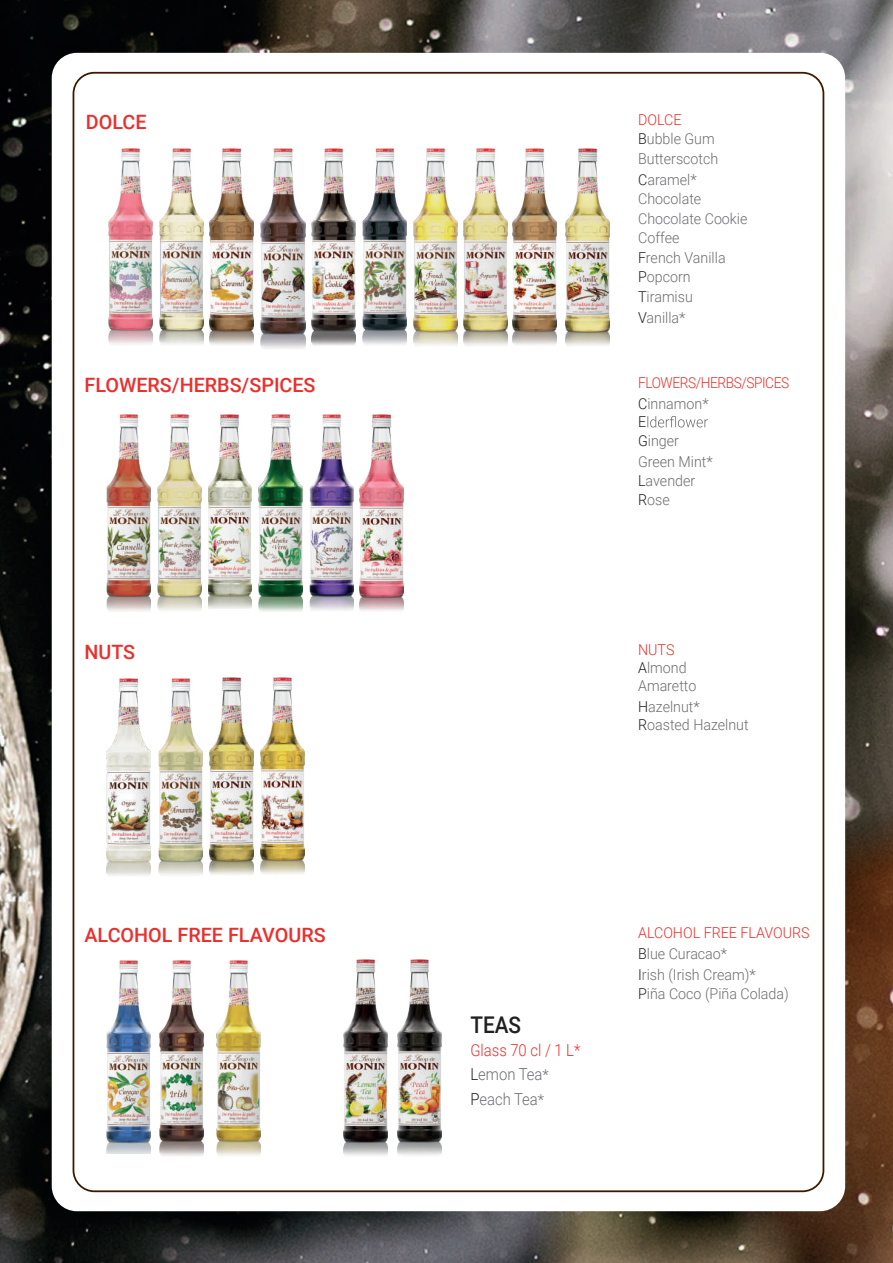
<style>
.page{position:relative;width:893px;height:1263px;background:#fff}
.page>*{position:absolute;margin:0;border:0;box-sizing:border-box;transform-origin:0 0}
.t1{font:500 23.1px "Roboto";color:#231f20;scale:.9 1}
.t2{font:500 19.8px "Roboto";color:#ea2f2c}
.t3{font:300 16.5px/24.8px "Roboto";color:#6c6d70;scale:.9 1}
.t4{font:300 15px/19.5px "Roboto";color:#6c6d70;scale:.95 1}
.t5{font:300 15px/21px "Roboto";letter-spacing:-.03em;color:#eb2e2a;scale:.91 1}
.s1{color:#eb2e2a}
.s2{color:#231f20}
.s3{color:#6c6d70}
.s4{font-size:15px}
</style>
<div class="page">
<img style="left:0;top:0;width:893px;height:1263px">
<div style="left:52px;top:53px;width:793px;height:1158px;background:#fff;border-radius:25px"></div>
<img style="left:398px;top:959px;width:43px;height:196px">
<img style="left:343px;top:959px;width:44px;height:197px">
<img style="left:157px;top:414px;width:44px;height:197px">
<img style="left:309px;top:415px;width:44px;height:196px">
<img style="left:259px;top:414px;width:43px;height:198px">
<img style="left:208px;top:414px;width:44px;height:194px">
<img style="left:107px;top:414px;width:44px;height:197px">
<img style="left:360px;top:414px;width:44px;height:197px">
<img style="left:158px;top:678px;width:44px;height:197px">
<img style="left:107px;top:678px;width:44px;height:198px">
<img style="left:261px;top:678px;width:44px;height:196px">
<img style="left:209px;top:678px;width:44px;height:197px">
<img style="left:311px;top:148px;width:45px;height:198px">
<img style="left:210px;top:148px;width:44px;height:197px">
<img style="left:362px;top:148px;width:44px;height:197px">
<img style="left:108px;top:148px;width:44px;height:196px">
<img style="left:159px;top:148px;width:44px;height:197px">
<img style="left:260px;top:148px;width:45px;height:201px">
<img style="left:413px;top:148px;width:44px;height:198px">
<img style="left:463px;top:148px;width:45px;height:198px">
<img style="left:512px;top:148px;width:44px;height:197px">
<img style="left:565px;top:148px;width:44px;height:198px">
<img style="left:107px;top:960px;width:43px;height:194px">
<img style="left:216px;top:960px;width:44px;height:196px">
<img style="left:160px;top:960px;width:44px;height:196px">
<svg style="left:647px;top:416px;width:61px;height:11px"></svg>
<h2 class="t2" style="left:86px;top:108px;width:62px">DOLCE</h2>
<p class="t4" style="left:638px;top:109px;width:86px"><span class="s1">DOLCE<br></span><span class="s2">B</span>ubble Gum<br>Butterscotch</p>
<p class="t4" style="left:638px;top:169px;width:117px"><span class="s2">C</span>aramel*<br>Chocolate<br>Chocolate Cookie<br>Coffee<br><span class="s2">F</span>rench Vanilla<br><span class="s2">P</span>opcorn<br><span class="s2">T</span>iramisu</p>
<p class="t4" style="left:638px;top:307px;width:52px"><span class="s2">V</span>anilla*</p>
<h2 class="t2" style="left:84px;top:371px;width:233px">FLOWERS/HERBS/SPICES</h2>
<p class="t5" style="left:638px;top:371px;width:167px">FLOWERS/HERBS/SPICES<br><span class="s2">C</span><span class="s3">innamon*</span></p>
<p class="t4" style="left:638px;top:412px;width:44px;line-height:18.8px"><span class="s2">E<br>G</span>inger</p>
<p class="t4" style="left:638px;top:452px;width:80px;line-height:18.8px">Green Mint*<br><span class="s2">L</span>avender<br><span class="s2">R</span>ose</p>
<h2 class="t2" style="left:84px;top:638px;width:52px">NUTS</h2>
<p class="t4" style="left:638px;top:640px;width:63px;line-height:18px"><span class="s1">NUTS<br></span><span class="s2">A</span>lmond<br>Amaretto</p>
<p class="t4" style="left:638px;top:697px;width:118px;line-height:18px"><span class="s2">H</span>azelnut*<br><span class="s2">R</span>oasted Hazelnut</p>
<h2 class="t2" style="left:84px;top:921px;width:243px">ALCOHOL FREE FLAVOURS</h2>
<p class="t4" style="left:638px;top:921px;width:182px;line-height:21px"><span class="s1">ALCOHOL FREE FLAVOURS<br></span><span class="s2">B</span>lue Curacao*<br><span class="s2">I</span>rish (Irish Cream)*</p>
<p class="t4" style="left:638px;top:983px;width:160px"><span class="s2">P</span>iña Coco (Piña Colada)</p>
<h1 class="t1" style="left:470px;top:1008px;width:58px">TEAS</h1>
<p class="t3" style="left:470px;top:1037px;width:124px"><span class="s1">Glass 70 cl / 1 L*<br></span><span class="s2">L</span>emon Tea<span class="s4">*<br></span><span class="s2">P</span>each Tea<span class="s4">*</span></p>
</div>
